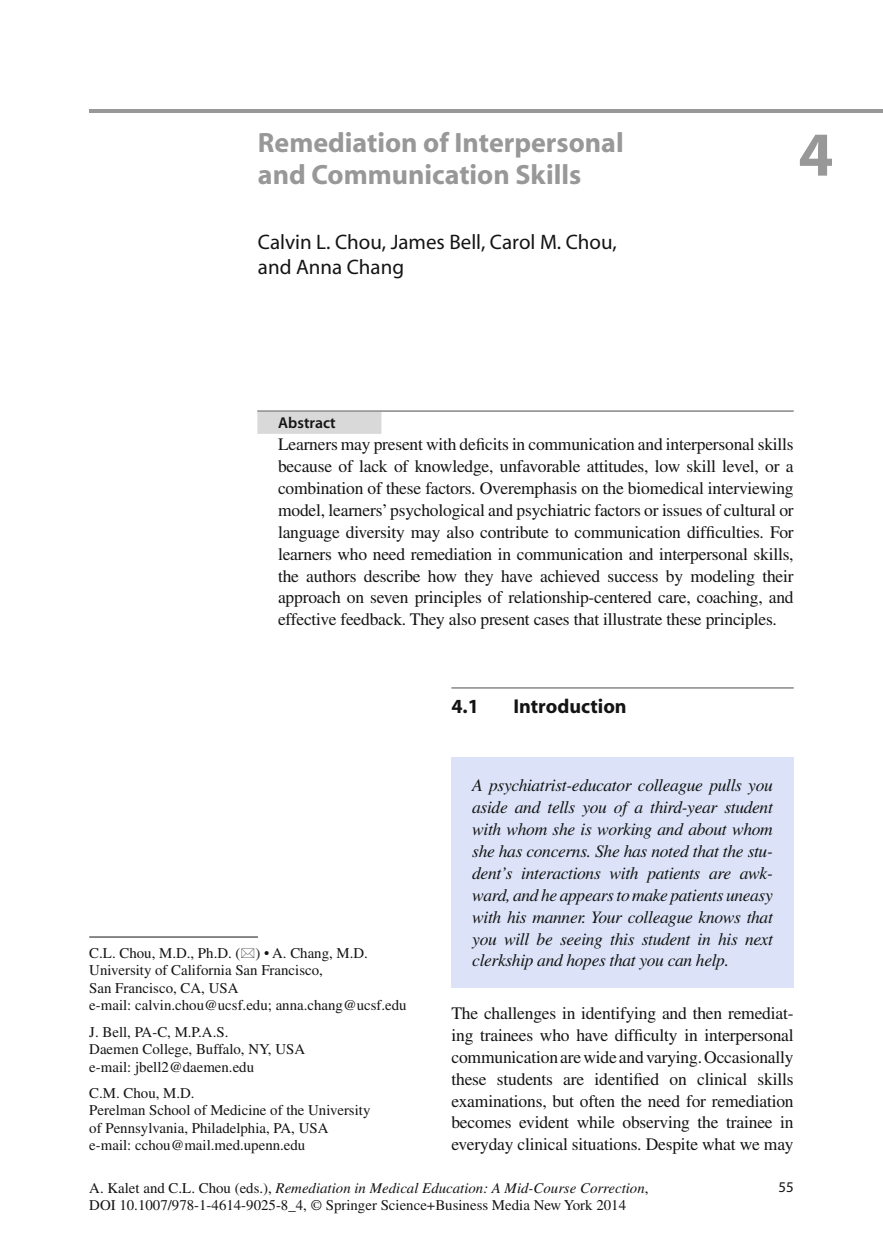
<style>
.page{position:relative;width:883px;height:1260px;background:#fff}
.page>*{position:absolute;margin:0;border:0;box-sizing:border-box;transform-origin:0 0}
.t1{font:700 63px "Myriad";color:#989898}
.t2{font:700 28px/31.5px "Myriad";color:#989898}
.t3{font:21px/24.5px "Myriad";color:#131413}
.t4{font:700 20.12px "Myriad";color:#131413}
.t5{font:17.5px/21.9px "Times";letter-spacing:-.01em;color:#131413;text-align:justify}
.t6{font:italic 17.5px/21.9px "Times";letter-spacing:-.02em;color:#131413;text-align:justify}
.t7{font:600 15.75px "Myriad";color:#131413}
.t8{font:14.88px/17.5px "Times";color:#131413}
.t9{font:italic 14.88px "Times";color:#131413}
.t10{font:14.88px "Myriad";color:#131413}
.s1{font-style:normal}
</style>
<div class="page">
<hr style="left:89px;top:109px;width:794px;height:3px;background:#989898">
<hr style="left:257px;top:410px;width:537px;height:2px;background:#989898">
<div style="left:257px;top:412px;width:124px;height:22px;background:#d9d9d9"></div>
<hr style="left:89px;top:937px;width:169px;height:1px;background:#131413">
<hr style="left:451px;top:687px;width:343px;height:2px;background:#989898">
<div style="left:451px;top:757px;width:343px;height:230px;background:#dce3f8"></div>
<h2 class="t2" style="left:258px;top:129px;width:367px">Remediation of Interpersonal and Communication Skills</h2>
<p class="t3" style="left:258px;top:232px;width:361px">Calvin L. Chou , James Bell , Carol M. Chou , and Anna Chang</p>
<h1 class="t1" style="left:798px;top:131px;width:36px">4</h1>
<p class="t7" style="left:278px;top:417px;width:59px">Abstract</p>
<p class="t5" style="left:278px;top:435px;width:517px">Learners may present with deficits in communication and interpersonal skills because of lack of knowledge, unfavorable attitudes, low skill level, or a combination of these factors. Overemphasis on the biomedical interviewing model, learners’ psychological and psychiatric factors or issues of cultural or language diversity may also contribute to communication difficulties. For learners who need remediation in communication and interpersonal skills, the authors describe how they have achieved success by modeling their approach on seven principles of relationship-centered care, coaching, and effective feedback. They also present cases that illustrate these principles.</p>
<p class="t8" style="left:89px;top:946px;width:319px">C. L. Chou , M.D., Ph.D. ( ) • A. Chang, M.D.<br>University of California San Francisco ,<br>San Francisco , CA , USA<br>e-mail: calvin.chou@ucsf.edu; anna.chang@ucsf.edu</p>
<p class="t8" style="left:89px;top:1024px;width:217px">J. Bell , PA-C, M.P.A.S.<br>Daemen College , Buffalo , NY , USA e-mail: jbell2@daemen.edu</p>
<p class="t8" style="left:89px;top:1086px;width:283px">C.M. Chou , M.D.<br>Perelman School of Medicine of the University of Pennsylvania , Philadelphia , PA , USA e-mail: cchou@mail.med.upenn.edu</p>
<p class="t4" style="left:451px;top:699px;width:29px">4.1</p>
<p class="t4" style="left:513px;top:699px;width:115px">Introduction</p>
<p class="t6" style="left:472px;top:776px;width:302px">A psychiatrist-educator colleague pulls you aside and tells you of a third-year student with whom she is working and about whom she has concerns. She has noted that the stu&shy;dent’s interactions with patients are awk&shy;ward, and he appears to make patients uneasy with his manner. Your colleague knows that you will be seeing this student in his next clerkship and hopes that you can help.</p>
<p class="t5" style="left:451px;top:1004px;width:344px">The challenges in identifying and then remediat&shy;ing trainees who have difficulty in interpersonal communication are wide and varying. Occasionally these students are identified on clinical skills examinations, but often the need for remediation becomes evident while observing the trainee in everyday clinical situations. Despite what we may</p>
<p class="t9" style="left:89px;top:1182px;width:561px"><span class="s1">A. Kalet and C.L. Chou (eds.),</span> Remediation in Medical Education: A Mid-Course Correction<span class="s1">,</span></p>
<p class="t10" style="left:778px;top:1182px;width:17px">55</p>
<p class="t8" style="left:89px;top:1198px;width:538px">DOI 10.1007/978-1-4614-9025-8_4, © Springer Science+Business Media New York 2014</p>
</div>
